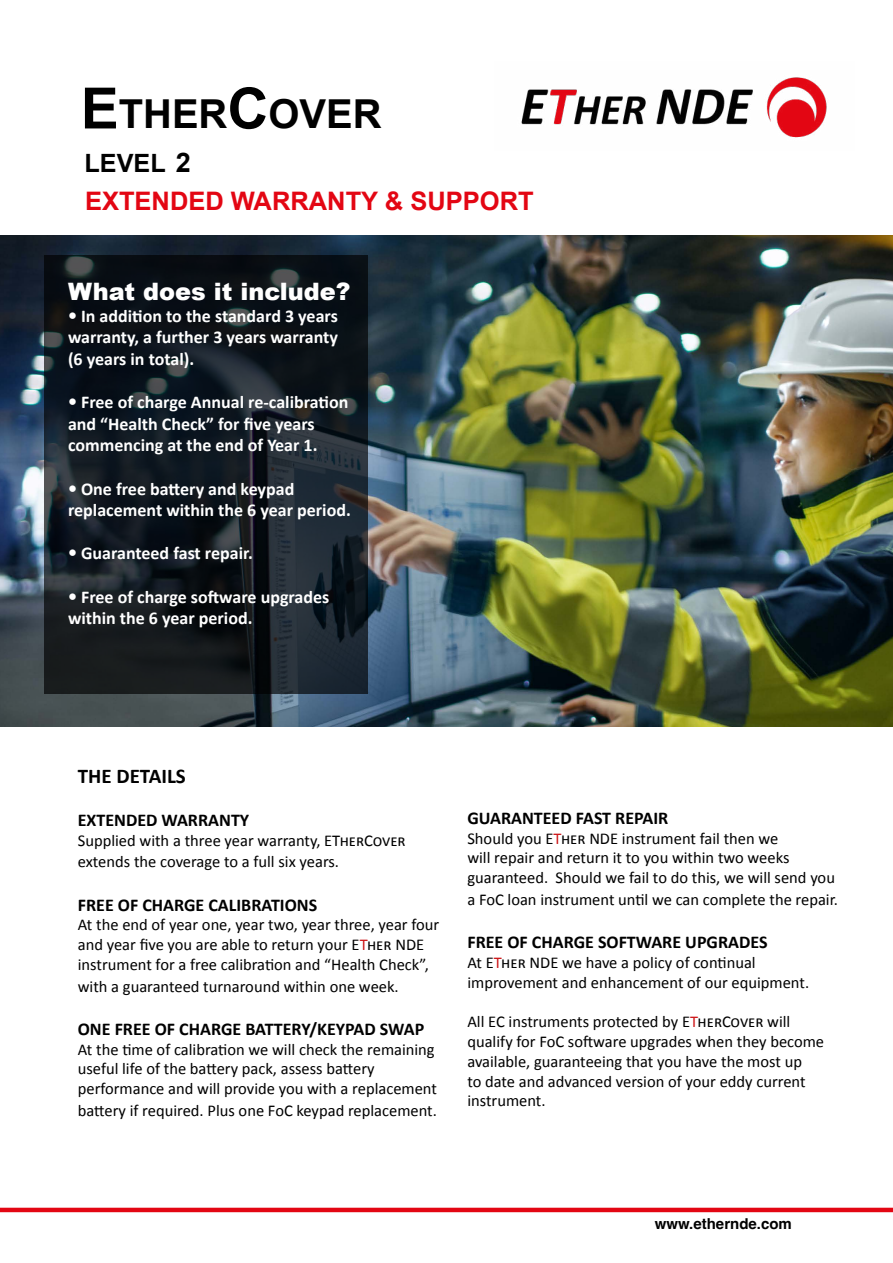
<style>
.page{position:relative;width:893px;height:1263px;background:#fff}
.page>*{position:absolute;margin:0;border:0;box-sizing:border-box;transform-origin:0 0}
.t1{font:700 39.9px "Arial";color:#000}
.t2{font:700 25.5px "Arial";color:#e30613}
.t3{font:700 25.2px "Arial";color:#000}
.t4{font:900 24px "Arial";color:#fff}
.t5{font:700 21px "Calibri";color:#000}
.t6{font:700 18px/21.6px "Calibri";color:#fff}
.t7{font:700 18px "Calibri";color:#000}
.t8{font:16.5px/19.8px "Calibri";color:#000}
.t9{font:700 15px "Helvetica";color:#000}
.s1{font-size:57px}
.s2{font-size:27px}
.s3{font-family:"Avenir";font-weight:400}
.s4{color:#cd1719}
</style>
<div class="page">
<hr style="left:0;top:1208px;width:893px;height:4px;background:#e30613">
<img style="left:0;top:236px;width:893px;height:490px">
<img style="left:521px;top:77px;width:306px;height:61px">
<svg style="left:45px;top:255px;width:323px;height:438px;background:#141b22"></svg>
<h1 class="t1" style="left:81px;top:88px;width:273px"><span class="s1">E</span>THER<span class="s1">C</span>OVER</h1>
<h3 class="t3" style="left:85px;top:146px;width:108px">LEVEL <span class="s2">2</span></h3>
<h2 class="t2" style="left:85px;top:184px;width:450px">EXTENDED WARRANTY &amp; SUPPORT</h2>
<h3 class="t4" style="left:68px;top:278px;width:284px">What does it include?</h3>
<p class="t6" style="left:68px;top:305px;width:271px;text-align:justify"><span class="s3">•</span> In addition to the standard 3 years warranty, a further 3 years warranty (6 years in total).</p>
<p class="t6" style="left:68px;top:391px;width:282px"><span class="s3">•</span> Free of charge Annual re-calibration and “Health Check” for five years commencing at the end of Year 1.</p>
<p class="t6" style="left:68px;top:478px;width:284px"><span class="s3">•</span> One free battery and keypad replacement within the 6 year period.</p>
<p class="t6" style="left:68px;top:543px;width:186px"><span class="s3">•</span> Guaranteed fast repair.</p>
<p class="t6" style="left:68px;top:586px;width:263px"><span class="s3">•</span> Free of charge software upgrades within the 6 year period.</p>
<p class="t5" style="left:78px;top:762px;width:110px">THE DETAILS</p>
<p class="t7" style="left:78px;top:808px;width:173px">EXTENDED WARRANTY</p>
<p class="t8" style="left:78px;top:829px;width:329px;line-height:21.6px">Supplied with a three year warranty, ETherCover extends the coverage to a full six years.</p>
<p class="t7" style="left:78px;top:893px;width:241px">FREE OF CHARGE CALIBRATIONS</p>
<p class="t8" style="left:78px;top:915px;width:363px">At the end of year one, year two, year three, year four and year five you are able to return your E<span class="s4">T</span>her NDE instrument for a free calibration and “Health Check”,</p>
<p class="t8" style="left:78px;top:976px;width:322px">with a guaranteed turnaround within one week.</p>
<p class="t7" style="left:78px;top:1017px;width:348px">ONE FREE OF CHARGE BATTERY/KEYPAD SWAP</p>
<p class="t8" style="left:78px;top:1039px;width:361px">At the time of calibration we will check the remaining useful life of the battery pack, assess battery performance and will provide you with a replacement</p>
<p class="t8" style="left:78px;top:1100px;width:361px">battery if required. Plus one FoC keypad replacement.</p>
<p class="t7" style="left:467px;top:806px;width:203px">GUARANTEED FAST REPAIR</p>
<p class="t8" style="left:467px;top:828px;width:369px">Should you E<span class="s4">T</span>her NDE instrument fail then we<br>will repair and return it to you within two weeks guaranteed. Should we fail to do this, we will send you</p>
<p class="t8" style="left:467px;top:889px;width:372px">a FoC loan instrument until we can complete the repair.</p>
<p class="t7" style="left:467px;top:930px;width:302px">FREE OF CHARGE SOFTWARE UPGRADES</p>
<p class="t8" style="left:467px;top:952px;width:343px">At E<span class="s4">T</span>her NDE we have a policy of continual improvement and enhancement of our equipment.</p>
<p class="t8" style="left:467px;top:1012px;width:358px">All EC instruments protected by E<span class="s4">T</span>herCover will qualify for FoC software upgrades when they become available, guaranteeing that you have the most up<br>to date and advanced version of your eddy current instrument.</p>
<p class="t9" style="left:655px;top:1214px;width:138px">www.ethernde.com</p>
</div>
